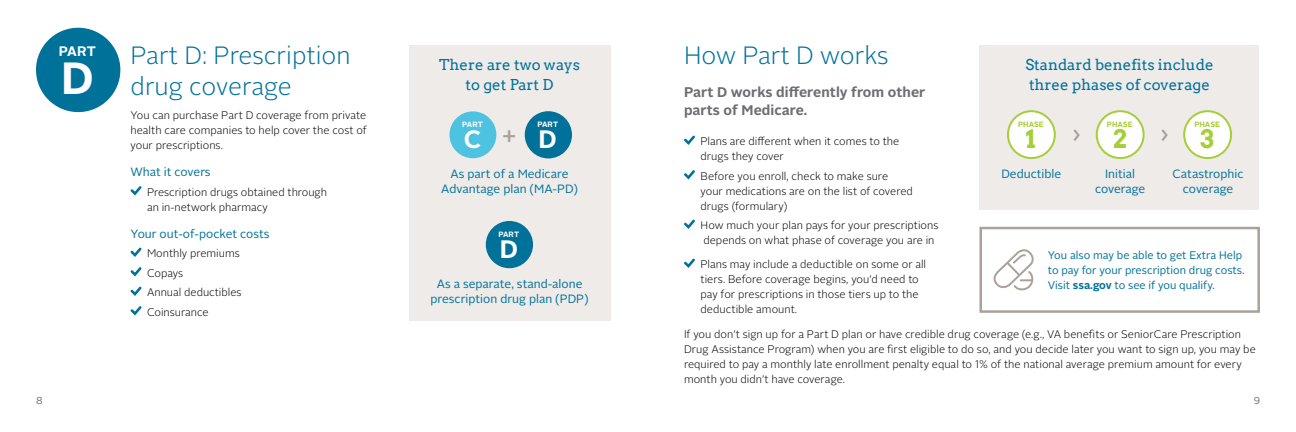
<style>
.page{position:relative;width:1296px;height:432px;background:#fff}
.page>*{position:absolute;margin:0;border:0;box-sizing:border-box;transform-origin:0 0}
.t1{font:700 45px "Alright Sans";color:#fff}
.t2{font:700 25.2px "Alright Sans";color:#fff}
.A_subhead{font:300 25px/31px "Alright Sans";color:#007299}
.t3{font:700 25px "Arvo";color:#a6ce39}
.t4{font:700 25px "Alright Sans";color:#fff}
.t5{font:500 22px "Alright Sans";color:#aaa299}
.Head_in_a_box_centered{font:15px/20px "Arvo";color:#007299;text-align:center}
.B_subhead{font:700 14px/18px "Alright Sans";letter-spacing:.005em;color:#6d6e71}
.t6{font:700 13.8px "Alright Sans";color:#fff}
.C_subhead_centered{font:12px/15px "Alright Sans";color:#007299;text-align:center}
.C_subhead{font:12px "Alright Sans";color:#007299}
.Text{font:300 11px/15px "Alright Sans";color:#000}
.C_subhead-2{font:11px/15px "Alright Sans";color:#007299}
.t7{font:10px "Alright Sans";color:#6d6e71}
.t8{font:700 7.7px "Alright Sans";color:#fff}
.t9{font:700 7.6px "Alright Sans";color:#a6ce39}
.t10{font:700 7.6px "Alright Sans";color:#fff}
.s1{font-weight:700}
</style>
<div class="page">
<div style="left:36px;top:28px;width:84px;height:84px;background:#007299;border-radius:50%"></div>
<svg style="left:130px;top:186px;width:12px;height:10px"></svg>
<svg style="left:130px;top:247px;width:12px;height:10px"></svg>
<svg style="left:130px;top:267px;width:12px;height:10px"></svg>
<svg style="left:130px;top:286px;width:12px;height:10px"></svg>
<svg style="left:130px;top:306px;width:12px;height:10px"></svg>
<svg style="left:684px;top:135px;width:11px;height:10px"></svg>
<svg style="left:684px;top:170px;width:11px;height:10px"></svg>
<svg style="left:684px;top:219px;width:11px;height:10px"></svg>
<svg style="left:684px;top:258px;width:11px;height:10px"></svg>
<div style="left:409px;top:46px;width:201px;height:275px;background:#eeebe9"></div>
<div style="left:486px;top:221px;width:47px;height:47px;background:#007299;border-radius:50%"></div>
<div style="left:525px;top:111px;width:47px;height:47px;background:#007299;border-radius:50%"></div>
<div style="left:450px;top:111px;width:46px;height:47px;background:#4dc2e1;border-radius:50%"></div>
<div style="left:979px;top:46px;width:280px;height:164px;background:#eeebe9"></div>
<div style="left:1008px;top:111px;width:47px;height:47px;background:#fff;border-radius:50%"></div>
<div style="left:1007px;top:110px;width:49px;height:49px;border:2px solid #a6ce39;border-radius:50%"></div>
<div style="left:1097px;top:111px;width:47px;height:47px;background:#fff;border-radius:50%"></div>
<div style="left:1096px;top:110px;width:49px;height:49px;border:2px solid #a6ce39;border-radius:50%"></div>
<div style="left:1184px;top:111px;width:47px;height:47px;background:#fff;border-radius:50%"></div>
<div style="left:1183px;top:110px;width:49px;height:49px;border:2px solid #a6ce39;border-radius:50%"></div>
<div style="left:979px;top:227px;width:281px;height:86px;border:2px solid #aaa299"></div>
<svg style="left:994px;top:249px;width:40px;height:41px"></svg>
<p class="t6" style="left:59px;top:42px;width:39px">PART</p>
<p class="t1" style="left:61px;top:47px;width:34px">D</p>
<p class="A_subhead" style="left:131px;top:40px;width:221px">Part D: Prescription drug coverage</p>
<p class="Text" style="left:131px;top:108px;width:238px;text-align:justify">You can purchase Part D coverage from private health care companies to help cover the cost of your prescriptions.</p>
<p class="C_subhead" style="left:131px;top:164px;width:82px">What it covers</p>
<p class="Text" style="left:147px;top:184px;width:182px">Prescription drugs obtained through an in-network pharmacy</p>
<p class="C_subhead" style="left:131px;top:225px;width:141px">Your out-of-pocket costs</p>
<p class="Text" style="left:147px;top:246px;width:94px">Monthly premiums</p>
<p class="Text" style="left:147px;top:265px;width:38px">Copays</p>
<p class="Text" style="left:147px;top:285px;width:96px">Annual deductibles</p>
<p class="Text" style="left:147px;top:304px;width:63px">Coinsurance</p>
<p class="Head_in_a_box_centered" style="left:439px;top:55px;width:143px">There are two ways to get Part D</p>
<p class="t10" style="left:462px;top:119px;width:22px">PART</p>
<p class="t4" style="left:464px;top:122px;width:19px">C</p>
<p class="t5" style="left:503px;top:119px;width:15px">+</p>
<p class="t8" style="left:537px;top:119px;width:22px">PART</p>
<p class="t2" style="left:539px;top:122px;width:20px">D</p>
<p class="C_subhead_centered" style="left:441px;top:167px;width:138px">As part of a Medicare<br>Advantage plan (MA-PD)</p>
<p class="t8" style="left:498px;top:229px;width:22px">PART</p>
<p class="t2" style="left:500px;top:232px;width:20px">D</p>
<p class="C_subhead_centered" style="left:431px;top:277px;width:160px">As a separate, stand-alone prescription drug plan (PDP)</p>
<p class="A_subhead" style="left:684px;top:40px;width:206px">How Part D works</p>
<p class="B_subhead" style="left:684px;top:83px;width:243px">Part D works differently from other parts of Medicare.</p>
<p class="Text" style="left:701px;top:134px;width:200px">Plans are different when it comes to the drugs they cover</p>
<p class="Text" style="left:701px;top:168px;width:214px">Before you enroll, check to make sure your medications are on the list of covered drugs (formulary)</p>
<p class="Text" style="left:701px;top:218px;width:239px">How much your plan pays for your prescriptions depends on what phase of coverage you are in</p>
<p class="Text" style="left:701px;top:257px;width:227px">Plans may include a deductible on some or all tiers. Before coverage begins, you’d need to pay for prescriptions in those tiers up to the deductible amount.</p>
<p class="Text" style="left:684px;top:327px;width:573px">If you don’t sign up for a Part D plan or have credible drug coverage (e.g., VA benefits or SeniorCare Prescription Drug Assistance Program) when you are first eligible to do so, and you decide later you want to sign up, you may be required to pay a monthly late enrollment penalty equal to 1% of the national average premium amount for every month you didn’t have coverage.</p>
<p class="Head_in_a_box_centered" style="left:1025px;top:55px;width:190px;text-align:left">Standard benefits include three phases of coverage</p>
<p class="t9" style="left:1018px;top:119px;width:27px">PHASE</p>
<p class="t3" style="left:1026px;top:123px;width:11px">1</p>
<p class="t9" style="left:1107px;top:119px;width:27px">PHASE</p>
<p class="t3" style="left:1113px;top:123px;width:16px">2</p>
<p class="t9" style="left:1194px;top:119px;width:27px">PHASE</p>
<p class="t3" style="left:1201px;top:123px;width:15px">3</p>
<p class="t5" style="left:1073px;top:118px;width:10px">›</p>
<p class="t5" style="left:1161px;top:118px;width:10px">›</p>
<p class="C_subhead_centered" style="left:1001px;top:167px;width:61px">Deductible</p>
<p class="C_subhead_centered" style="left:1095px;top:167px;width:52px">Initial coverage</p>
<p class="C_subhead_centered" style="left:1173px;top:167px;width:73px">Catastrophic coverage</p>
<p class="C_subhead-2" style="left:1048px;top:248px;width:198px">You also may be able to get Extra Help to pay for your prescription drug costs.<br>Visit <span class="s1">ssa.gov</span> to see if you qualify.</p>
<p class="t7" style="left:36px;top:393px;width:8px">8</p>
<p class="t7" style="left:1254px;top:393px;width:8px">9</p>
</div>
